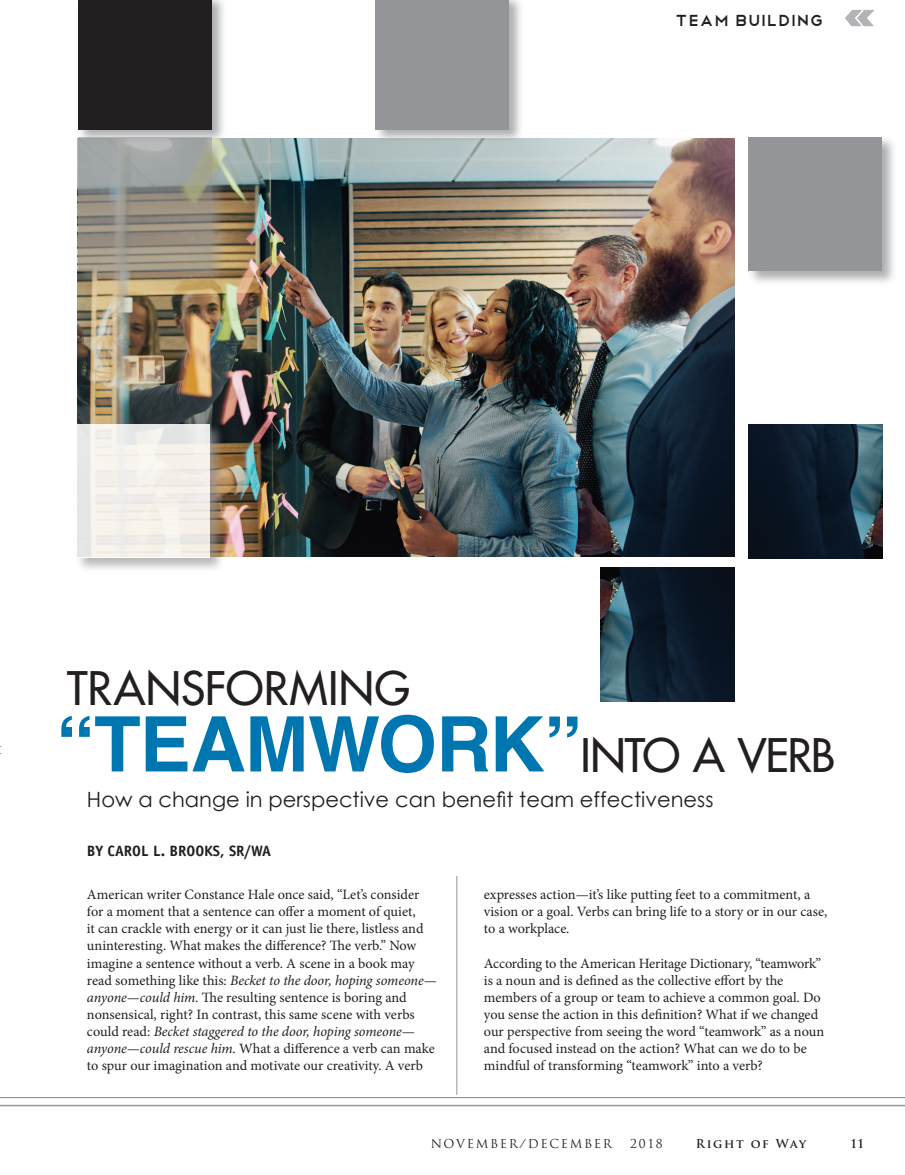
<style>
.page{position:relative;width:905px;height:1175px;background:#fff}
.page>*{position:absolute;margin:0;border:0;box-sizing:border-box;transform-origin:0 0}
.t1{font:700 76.5px "Helvetica";letter-spacing:-.015em;color:#0076b1}
.t2{font:45px "Futura";color:#231f20}
.t3{font:45px "Futura";letter-spacing:-.025em;color:#231f20}
.t4{font:21px "Century Gothic";color:#231f20}
.t5{font:21px "Telegrafico";letter-spacing:.025em;color:#231f20}
.t6{font:700 15px "Officina Sans Std";color:#231f20}
.BodyCopy{font:14.25px/17.1px "Minion Pro";letter-spacing:-.005em;color:#231f20}
.t7{font:12px "Trajan Pro";letter-spacing:.14em;color:#231f20}
.t8{font:700 12px "Trajan Pro";letter-spacing:.12em;color:#231f20}
.s1{font-style:italic}
</style>
<div class="page">
<hr style="left:0;top:1105px;width:904px;height:1px;background:#939598">
<hr style="left:0;top:1104px;width:904px;height:1px;background:#939598">
<hr style="left:0;top:1097px;width:904px;height:1px;background:#939598">
<svg style="left:845px;top:10px;width:29px;height:16px"></svg>
<hr style="left:456px;top:876px;width:1px;height:218px;background:#939598">
<img style="left:78px;top:138px;width:656px;height:418px">
<img style="left:748px;top:424px;width:134px;height:134px">
<img style="left:600px;top:568px;width:134px;height:133px">
<div style="left:76px;top:0;width:151px;height:145px;background:#939598;opacity:.75"></div>
<div style="left:78px;top:0;width:134px;height:129px;background:#231f20"></div>
<div style="left:75px;top:422px;width:151px;height:151px;background:#939598;opacity:.75"></div>
<div style="left:76px;top:424px;width:134px;height:134px;background:linear-gradient(to right,#f0eeeb,#f3efe9)"></div>
<div style="left:76px;top:135px;width:151px;height:151px;background:#939598;opacity:.75"></div>
<svg style="left:78px;top:137px;width:134px;height:133px;background:#9a978e"></svg>
<div style="left:374px;top:0;width:150px;height:145px;background:#939598;opacity:.75"></div>
<div style="left:375px;top:0;width:134px;height:129px;background:#939598"></div>
<div style="left:747px;top:135px;width:150px;height:151px;background:#939598;opacity:.75"></div>
<div style="left:748px;top:137px;width:134px;height:133px;background:#939598"></div>
<p class="t2" style="left:67px;top:660px;width:344px">TRANSFORMING</p>
<p class="t5" style="left:675px;top:7px;width:149px">team building</p>
<p class="t1" style="left:56px;top:682px;width:527px">“TEAMWORK”</p>
<p class="t4" style="left:87px;top:786px;width:628px">How a change in perspective can benefit team effectiveness</p>
<p class="t3" style="left:580px;top:727px;width:256px">INTO A VERB</p>
<p class="t6" style="left:87px;top:841px;width:185px">BY CAROL L. BROOKS, SR/WA</p>
<p class="BodyCopy" style="left:87px;top:886px;width:351px">American writer Constance Hale once said, “Let’s consider for a moment that a sentence can offer a moment of quiet,<br>it can crackle with energy or it can just lie there, listless and uninteresting. What makes the difference? The verb.” Now imagine a sentence without a verb. A scene in a book may read something like this: <span class="s1">Becket to the door, hoping someone— anyone—could him</span>. The resulting sentence is boring and nonsensical, right? In contrast, this same scene with verbs could read: <span class="s1">Becket staggered to the door, hoping someone— anyone—could rescue him</span>. What a difference a verb can make to spur our imagination and motivate our creativity. A verb</p>
<p class="BodyCopy" style="left:484px;top:886px;width:345px">expresses action—it’s like putting feet to a commitment, a vision or a goal. Verbs can bring life to a story or in our case, to a workplace.</p>
<p class="BodyCopy" style="left:484px;top:954px;width:342px">According to the American Heritage Dictionary, “teamwork” is a noun and is defined as the collective effort by the members of a group or team to achieve a common goal. Do you sense the action in this definition? What if we changed our perspective from seeing the word “teamwork” as a noun and focused instead on the action? What can we do to be mindful of transforming “teamwork” into a verb?</p>
<p class="t7" style="left:431px;top:1136px;width:182px">NOVEMBER/DECEMBER</p>
<p class="t7" style="left:630px;top:1136px;width:34px">2018</p>
<p class="t8" style="left:696px;top:1136px;width:112px">Right of Way</p>
<p class="t8" style="left:850px;top:1136px;width:16px">11</p>
</div>
